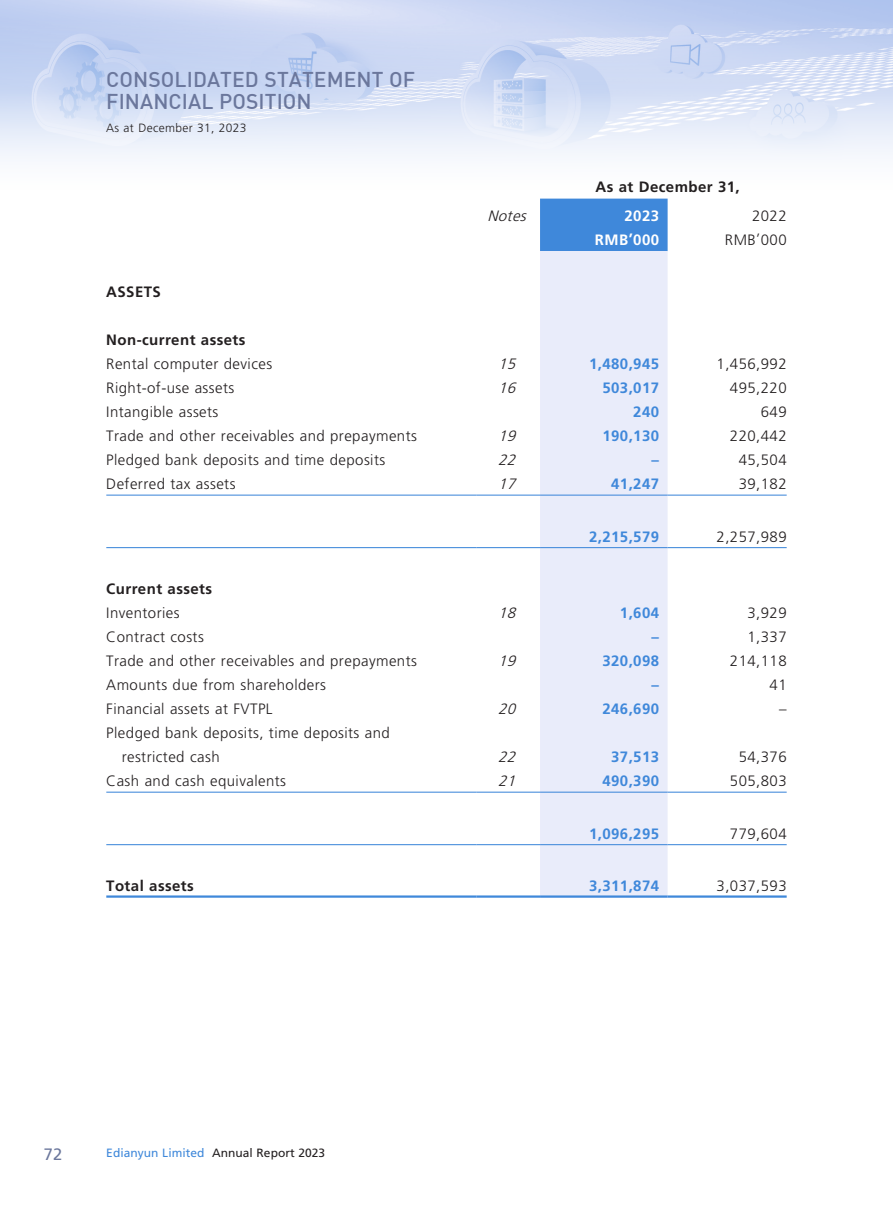
<style>
.page{position:relative;width:893px;height:1212px;background:#fff}
.page>*{position:absolute;margin:0;border:0;box-sizing:border-box;transform-origin:0 0}
.t1{font:21px/22.5px "DIN Medium";letter-spacing:.005em;color:#6b779c}
.t2{font:16.5px "Frutiger LT Std";color:#6b779c}
.t3{font:300 15px/24px "Frutiger LT Std";letter-spacing:.03em;color:#231f20}
.t4{font:700 15px "Frutiger LT Std";letter-spacing:.03em;color:#3f88da}
.t5{font:700 15px "Frutiger LT Std";letter-spacing:.03em;color:#231f20}
.t6{font:italic 300 15px "Frutiger LT Std";color:#231f20}
.t7{font:700 15px "Frutiger LT Std";letter-spacing:.03em;color:#fff}
.t8{font:12px "Frutiger LT Std";letter-spacing:.005em;color:#231f20}
.t9{font:300 12px "Frutiger LT Std";letter-spacing:.03em;color:#231f20}
.s1{color:#3f88da}
</style>
<div class="page">
<img style="left:0;top:0;width:893px;height:158px">
<div style="left:540px;top:199px;width:128px;height:52px;background:#3f88da"></div>
<div style="left:540px;top:251px;width:128px;height:644px;background:#e9ecfa"></div>
<hr style="left:106px;top:495px;width:370px;height:1px;background:#3f88da">
<hr style="left:476px;top:495px;width:64px;height:1px;background:#3f88da">
<hr style="left:540px;top:495px;width:128px;height:1px;background:#3f88da">
<hr style="left:668px;top:495px;width:119px;height:1px;background:#3f88da">
<hr style="left:106px;top:547px;width:370px;height:1px;background:#3f88da">
<hr style="left:476px;top:547px;width:64px;height:1px;background:#3f88da">
<hr style="left:540px;top:547px;width:128px;height:1px;background:#3f88da">
<hr style="left:668px;top:547px;width:119px;height:1px;background:#3f88da">
<hr style="left:106px;top:792px;width:370px;height:1px;background:#3f88da">
<hr style="left:476px;top:792px;width:64px;height:1px;background:#3f88da">
<hr style="left:540px;top:792px;width:128px;height:1px;background:#3f88da">
<hr style="left:668px;top:792px;width:119px;height:1px;background:#3f88da">
<hr style="left:106px;top:844px;width:370px;height:1px;background:#3f88da">
<hr style="left:476px;top:844px;width:64px;height:1px;background:#3f88da">
<hr style="left:540px;top:844px;width:128px;height:1px;background:#3f88da">
<hr style="left:668px;top:844px;width:119px;height:1px;background:#3f88da">
<hr style="left:106px;top:895px;width:370px;height:3px;background:#3f88da">
<hr style="left:476px;top:895px;width:64px;height:3px;background:#3f88da">
<hr style="left:540px;top:895px;width:128px;height:3px;background:#3f88da">
<hr style="left:668px;top:895px;width:119px;height:3px;background:#3f88da">
<h1 class="t1" style="left:106px;top:67px;width:310px">CONSOLIDATED STATEMENT OF<br>FINANCIAL POSITION</h1>
<p class="t9" style="left:106px;top:121px;width:142px">As at December 31, 2023</p>
<p class="t5" style="left:595px;top:178px;width:146px">As at December 31,</p>
<p class="t6" style="left:487px;top:207px;width:45px">Notes</p>
<p class="t7" style="left:624px;top:207px;width:36px">2023</p>
<p class="t3" style="left:752px;top:204px;width:36px">2022</p>
<p class="t7" style="left:595px;top:231px;width:66px">RMB’000</p>
<p class="t3" style="left:725px;top:228px;width:63px">RMB’000</p>
<p class="t5" style="left:106px;top:283px;width:56px">ASSETS</p>
<p class="t5" style="left:106px;top:331px;width:141px">Non-current assets</p>
<p class="t3" style="left:106px;top:352px;width:167px">Rental computer devices</p>
<p class="t6" style="left:498px;top:356px;width:23px">15</p>
<p class="t4" style="left:589px;top:355px;width:72px">1,480,945</p>
<p class="t3" style="left:717px;top:352px;width:72px">1,456,992</p>
<p class="t3" style="left:106px;top:376px;width:129px">Right-of-use assets</p>
<p class="t6" style="left:498px;top:380px;width:23px">16</p>
<p class="t4" style="left:602px;top:379px;width:58px">503,017</p>
<p class="t3" style="left:730px;top:376px;width:58px">495,220</p>
<p class="t3" style="left:106px;top:400px;width:114px">Intangible assets</p>
<p class="t4" style="left:633px;top:403px;width:27px">240</p>
<p class="t3" style="left:761px;top:400px;width:27px">649</p>
<p class="t3" style="left:106px;top:424px;width:312px">Trade and other receivables and prepayments</p>
<p class="t6" style="left:498px;top:428px;width:23px">19</p>
<p class="t4" style="left:602px;top:427px;width:58px">190,130</p>
<p class="t3" style="left:730px;top:424px;width:58px">220,442</p>
<p class="t3" style="left:106px;top:448px;width:280px">Pledged bank deposits and time deposits</p>
<p class="t6" style="left:498px;top:452px;width:23px">22</p>
<p class="t4" style="left:652px;top:451px;width:9px">–</p>
<p class="t3" style="left:739px;top:448px;width:49px">45,504</p>
<p class="t3" style="left:106px;top:472px;width:131px">Deferred tax assets</p>
<p class="t6" style="left:498px;top:476px;width:23px">17</p>
<p class="t4" style="left:611px;top:475px;width:49px">41,247</p>
<p class="t3" style="left:739px;top:472px;width:49px">39,182</p>
<p class="t4" style="left:589px;top:528px;width:72px">2,215,579</p>
<p class="t3" style="left:717px;top:525px;width:72px">2,257,989</p>
<p class="t5" style="left:106px;top:580px;width:107px">Current assets</p>
<p class="t3" style="left:106px;top:601px;width:75px">Inventories</p>
<p class="t6" style="left:498px;top:605px;width:23px">18</p>
<p class="t4" style="left:620px;top:604px;width:41px">1,604</p>
<p class="t3" style="left:747px;top:601px;width:41px">3,929</p>
<p class="t3" style="left:106px;top:625px;width:99px">Contract costs</p>
<p class="t4" style="left:652px;top:628px;width:9px">–</p>
<p class="t3" style="left:747px;top:625px;width:41px">1,337</p>
<p class="t3" style="left:106px;top:649px;width:312px">Trade and other receivables and prepayments</p>
<p class="t6" style="left:498px;top:653px;width:23px">19</p>
<p class="t4" style="left:602px;top:652px;width:58px">320,098</p>
<p class="t3" style="left:730px;top:649px;width:58px">214,118</p>
<p class="t3" style="left:106px;top:673px;width:221px">Amounts due from shareholders</p>
<p class="t4" style="left:652px;top:676px;width:9px">–</p>
<p class="t3" style="left:770px;top:673px;width:19px">41</p>
<p class="t3" style="left:106px;top:697px;width:168px">Financial assets at FVTPL</p>
<p class="t6" style="left:498px;top:701px;width:23px">20</p>
<p class="t4" style="left:602px;top:700px;width:58px">246,690</p>
<p class="t3" style="left:779px;top:697px;width:9px">–</p>
<p class="t3" style="left:122px;top:721px;width:270px;text-indent:-15px">Pledged bank deposits, time deposits and restricted cash</p>
<p class="t6" style="left:498px;top:749px;width:23px">22</p>
<p class="t4" style="left:611px;top:748px;width:49px">37,513</p>
<p class="t3" style="left:739px;top:745px;width:49px">54,376</p>
<p class="t3" style="left:106px;top:769px;width:181px">Cash and cash equivalents</p>
<p class="t6" style="left:498px;top:773px;width:23px">21</p>
<p class="t4" style="left:602px;top:772px;width:58px">490,390</p>
<p class="t3" style="left:730px;top:769px;width:58px">505,803</p>
<p class="t4" style="left:589px;top:825px;width:72px">1,096,295</p>
<p class="t3" style="left:730px;top:822px;width:58px">779,604</p>
<p class="t5" style="left:106px;top:877px;width:89px">Total assets</p>
<p class="t4" style="left:589px;top:877px;width:72px">3,311,874</p>
<p class="t3" style="left:717px;top:874px;width:72px">3,037,593</p>
<p class="t2" style="left:44px;top:1144px;width:20px">72</p>
<p class="t8" style="left:106px;top:1145px;width:220px"><span class="s1">Edianyun Limited</span> Annual Report 2023</p>
</div>
